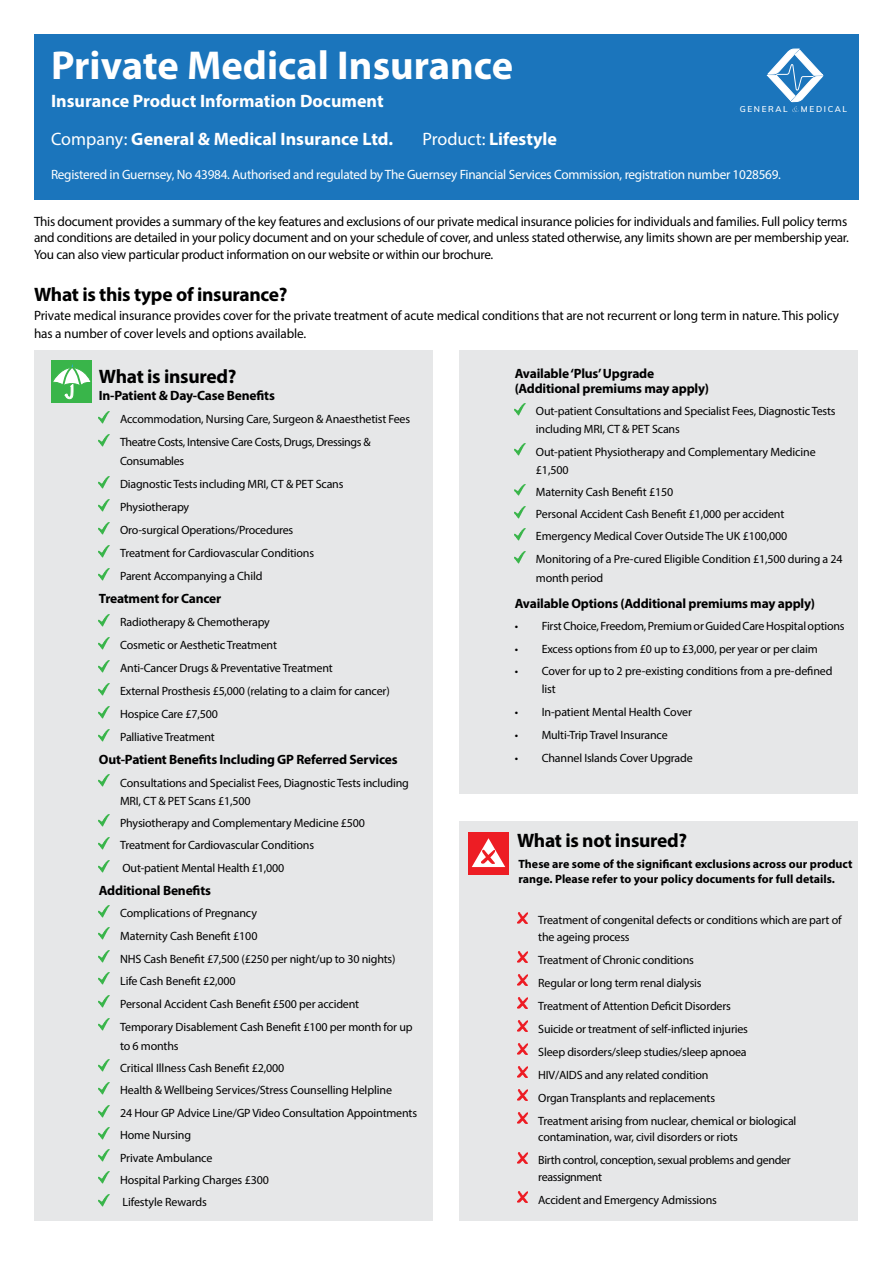
<style>
.page{position:relative;width:893px;height:1263px;background:#fff}
.page>*{position:absolute;margin:0;border:0;box-sizing:border-box;transform-origin:0 0}
.t1{font:700 40.5px "Myriad Pro";color:#fff}
.t2{font:700 19.5px "Myriad Pro";letter-spacing:-.015em;color:#000}
.t3{font:700 18px/38px "Myriad Pro";color:#fff}
.t4{font:13.5px/16.2px "Myriad Pro";letter-spacing:-.02em;color:#000}
.t5{font:700 13.5px/14.7px "Myriad Pro";letter-spacing:-.015em;color:#000}
.t6{font:13.5px "Myriad Pro";letter-spacing:-.02em;color:#fff}
.t7{font:12px/23px "Myriad Pro";letter-spacing:-.015em;color:#000}
.t8{font:700 12px/14.4px "Myriad Pro";color:#000}
.t9{font:600 8.25px "Muli";letter-spacing:.2em;color:#fff}
.s1{font-weight:400}
</style>
<div class="page">
<div style="left:34px;top:34px;width:825px;height:166px;background:#1b75bc"></div>
<div style="left:459px;top:821px;width:398px;height:399px;background:#e6e7e8"></div>
<div style="left:34px;top:350px;width:399px;height:870px;background:#e6e7e8"></div>
<div style="left:468px;top:832px;width:41px;height:43px;background:#ed1d24"></div>
<svg style="left:472px;top:838px;width:33px;height:29px"></svg>
<svg style="left:517px;top:912px;width:11px;height:11px"></svg>
<svg style="left:517px;top:952px;width:11px;height:10px"></svg>
<svg style="left:517px;top:975px;width:11px;height:10px"></svg>
<svg style="left:517px;top:998px;width:11px;height:10px"></svg>
<svg style="left:517px;top:1021px;width:11px;height:10px"></svg>
<svg style="left:517px;top:1044px;width:11px;height:10px"></svg>
<svg style="left:517px;top:1067px;width:11px;height:10px"></svg>
<svg style="left:517px;top:1090px;width:11px;height:10px"></svg>
<svg style="left:517px;top:1113px;width:11px;height:10px"></svg>
<svg style="left:517px;top:1152px;width:11px;height:11px"></svg>
<svg style="left:517px;top:1192px;width:11px;height:10px"></svg>
<svg style="left:99px;top:412px;width:11px;height:11px"></svg>
<svg style="left:99px;top:435px;width:11px;height:11px"></svg>
<svg style="left:99px;top:476px;width:11px;height:12px"></svg>
<svg style="left:99px;top:499px;width:11px;height:12px"></svg>
<svg style="left:99px;top:522px;width:11px;height:12px"></svg>
<svg style="left:99px;top:545px;width:11px;height:12px"></svg>
<svg style="left:99px;top:568px;width:11px;height:12px"></svg>
<svg style="left:99px;top:614px;width:11px;height:12px"></svg>
<svg style="left:99px;top:637px;width:11px;height:12px"></svg>
<svg style="left:99px;top:660px;width:11px;height:12px"></svg>
<svg style="left:99px;top:683px;width:11px;height:12px"></svg>
<svg style="left:99px;top:706px;width:11px;height:12px"></svg>
<svg style="left:99px;top:729px;width:11px;height:12px"></svg>
<svg style="left:99px;top:775px;width:11px;height:11px"></svg>
<svg style="left:99px;top:815px;width:11px;height:12px"></svg>
<svg style="left:99px;top:837px;width:11px;height:12px"></svg>
<svg style="left:99px;top:860px;width:11px;height:12px"></svg>
<svg style="left:99px;top:905px;width:11px;height:12px"></svg>
<svg style="left:99px;top:928px;width:11px;height:11px"></svg>
<svg style="left:99px;top:951px;width:11px;height:11px"></svg>
<svg style="left:99px;top:973px;width:11px;height:12px"></svg>
<svg style="left:99px;top:996px;width:11px;height:12px"></svg>
<svg style="left:99px;top:1019px;width:11px;height:12px"></svg>
<svg style="left:99px;top:1060px;width:11px;height:12px"></svg>
<svg style="left:99px;top:1082px;width:11px;height:12px"></svg>
<svg style="left:99px;top:1105px;width:11px;height:12px"></svg>
<svg style="left:99px;top:1127px;width:11px;height:12px"></svg>
<svg style="left:99px;top:1150px;width:11px;height:11px"></svg>
<svg style="left:99px;top:1172px;width:11px;height:12px"></svg>
<svg style="left:99px;top:1194px;width:11px;height:12px"></svg>
<div style="left:51px;top:360px;width:41px;height:43px;background:#39b54a"></div>
<svg style="left:53px;top:364px;width:38px;height:35px"></svg>
<div style="left:459px;top:351px;width:398px;height:443px;background:#e6e7e8"></div>
<svg style="left:515px;top:404px;width:10px;height:11px"></svg>
<svg style="left:515px;top:444px;width:10px;height:12px"></svg>
<svg style="left:515px;top:484px;width:10px;height:12px"></svg>
<svg style="left:515px;top:506px;width:10px;height:12px"></svg>
<svg style="left:515px;top:529px;width:10px;height:11px"></svg>
<svg style="left:515px;top:552px;width:10px;height:11px"></svg>
<svg style="left:767px;top:49px;width:56px;height:63px"></svg>
<h1 class="t1" style="left:51px;top:39px;width:464px">Private Medical Insurance</h1>
<h3 class="t3" style="left:51px;top:82px;width:344px">Insurance Product Information Document<br><span class="s1">Company:</span> General &amp; Medical Insurance Ltd.</h3>
<h3 class="t3" style="left:422px;top:120px;width:136px"><span class="s1">Product:</span> Lifestyle</h3>
<p class="t9" style="left:740px;top:103px;width:50px">GENERAL</p>
<p class="t9" style="left:801px;top:103px;width:48px">MEDICAL</p>
<p class="t6" style="left:51px;top:166px;width:731px">Registered in Guernsey, No 43984. Authorised and regulated by The Guernsey Financial Services Commission, registration number 1028569.</p>
<p class="t4" style="left:34px;top:213px;width:816px">This document provides a summary of the key features and exclusions of our private medical insurance policies for individuals and families. Full policy terms and conditions are detailed in your policy document and on your schedule of cover, and unless stated otherwise, any limits shown are per membership year.<br>You can also view particular product information on our website or within our brochure.</p>
<h2 class="t2" style="left:34px;top:282px;width:255px">What is this type of insurance?</h2>
<p class="t4" style="left:34px;top:306px;width:807px;line-height:18px">Private medical insurance provides cover for the private treatment of acute medical conditions that are not recurrent or long term in nature. This policy has a number of cover levels and options available.</p>
<h2 class="t2" style="left:99px;top:364px;width:139px">What is insured?</h2>
<p class="t5" style="left:99px;top:388px;width:177px">In-Patient &amp; Day-Case Benefits</p>
<p class="t7" style="left:120px;top:408px;width:292px">Accommodation, Nursing Care, Surgeon &amp; Anaesthetist Fees<br>Theatre Costs, Intensive Care Costs, Drugs, Dressings &amp;</p>
<p class="t7" style="left:120px;top:449px;width:225px">Consumables<br>Diagnostic Tests including MRI, CT &amp; PET Scans<br>Physiotherapy<br>Oro-surgical Operations/Procedures<br>Treatment for Cardiovascular Conditions<br>Parent Accompanying a Child</p>
<p class="t5" style="left:99px;top:591px;width:124px">Treatment for Cancer</p>
<p class="t7" style="left:120px;top:610px;width:271px">Radiotherapy &amp; Chemotherapy<br>Cosmetic or Aesthetic Treatment<br>Anti-Cancer Drugs &amp; Preventative Treatment<br>External Prosthesis £5,000 (relating to a claim for cancer)<br>Hospice Care £7,500<br>Palliative Treatment</p>
<p class="t5" style="left:99px;top:752px;width:300px">Out-Patient Benefits Including GP Referred Services</p>
<p class="t7" style="left:120px;top:773px;width:290px;line-height:18px">Consultations and Specialist Fees, Diagnostic Tests including<br>MRI, CT &amp; PET Scans £1,500</p>
<p class="t7" style="left:120px;top:811px;width:246px">Physiotherapy and Complementary Medicine £500<br>Treatment for Cardiovascular Conditions<br>Out-patient Mental Health £1,000</p>
<p class="t5" style="left:99px;top:883px;width:114px">Additional Benefits</p>
<p class="t7" style="left:120px;top:902px;width:294px">Complications of Pregnancy<br>Maternity Cash Benefit £100<br>NHS Cash Benefit £7,500 (£250 per night/up to 30 nights)<br>Life Cash Benefit £2,000<br>Personal Accident Cash Benefit £500 per accident Temporary Disablement Cash Benefit £100 per month for up</p>
<p class="t7" style="left:120px;top:1034px;width:298px;line-height:22.4px">to 6 months<br>Critical Illness Cash Benefit £2,000<br>Health &amp; Wellbeing Services/Stress Counselling Helpline<br>24 Hour GP Advice Line/GP Video Consultation Appointments<br>Home Nursing<br>Private Ambulance<br>Hospital Parking Charges £300<br>Lifestyle Rewards</p>
<p class="t5" style="left:515px;top:366px;width:196px">Available ‘Plus’ Upgrade (Additional premiums may apply)</p>
<p class="t7" style="left:536px;top:402px;width:301px;line-height:18px">Out-patient Consultations and Specialist Fees, Diagnostic Tests including MRI, CT &amp; PET Scans</p>
<p class="t7" style="left:536px;top:442px;width:281px;line-height:18px">Out-patient Physiotherapy and Complementary Medicine £1,500</p>
<p class="t7" style="left:536px;top:480px;width:308px;line-height:22.5px">Maternity Cash Benefit £150<br>Personal Accident Cash Benefit £1,000 per accident Emergency Medical Cover Outside The UK £100,000<br>Monitoring of a Pre-cured Eligible Condition £1,500 during a 24</p>
<p class="t7" style="left:536px;top:566px;width:69px">month period</p>
<p class="t5" style="left:515px;top:595px;width:302px">Available Options (Additional premiums may apply)</p>
<p class="t7" style="left:515px;top:614px;width:332px">• First Choice, Freedom, Premium or Guided Care Hospital options</p>
<p class="t7" style="left:515px;top:637px;width:305px">• Excess options from £0 up to £3,000, per year or per claim</p>
<p class="t7" style="left:542px;top:662px;width:292px;line-height:18px;text-indent:-27px">• Cover for up to 2 pre-existing conditions from a pre-defined list</p>
<p class="t7" style="left:515px;top:700px;width:179px">• In-patient Mental Health Cover</p>
<p class="t7" style="left:515px;top:723px;width:155px">• Multi-Trip Travel Insurance</p>
<p class="t7" style="left:515px;top:746px;width:180px">• Channel Islands Cover Upgrade</p>
<h2 class="t2" style="left:517px;top:828px;width:172px">What is not insured?</h2>
<p class="t8" style="left:518px;top:857px;width:336px">These are some of the significant exclusions across our product range. Please refer to your policy documents for full details.</p>
<p class="t7" style="left:538px;top:912px;width:305px;line-height:16.5px">Treatment of congenital defects or conditions which are part of the ageing process</p>
<p class="t7" style="left:538px;top:948px;width:260px">Treatment of Chronic conditions<br>Regular or long term renal dialysis<br>Treatment of Attention Deficit Disorders<br>Suicide or treatment of self-inflicted injuries<br>Sleep disorders/sleep studies/sleep apnoea<br>HIV/AIDS and any related condition<br>Organ Transplants and replacements<br>Treatment arising from nuclear, chemical or biological</p>
<p class="t7" style="left:538px;top:1125px;width:254px">contamination, war, civil disorders or riots<br>Birth control, conception, sexual problems and gender</p>
<p class="t7" style="left:538px;top:1165px;width:180px">reassignment<br>Accident and Emergency Admissions</p>
</div>
